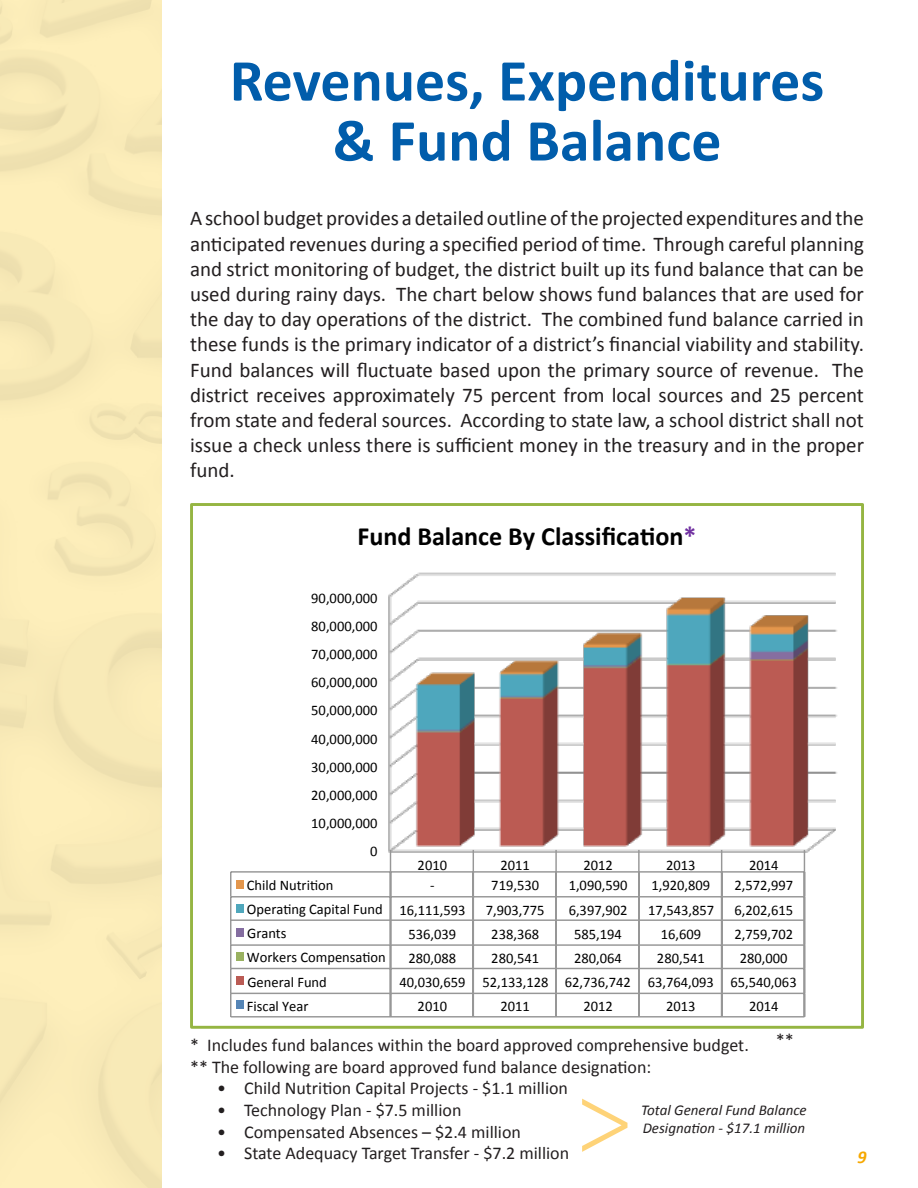
<style>
.page{position:relative;width:918px;height:1188px;background:#fff}
.page>*{position:absolute;margin:0;border:0;box-sizing:border-box;transform-origin:0 0}
.t1{font:700 60px "Calibri";color:#015dab}
.t2{font:700 26.4px "Calibri";color:#000}
.Body_Copy{font:21px/25.2px "Calibri";color:#231f20;text-align:justify}
.Body_Copy-2{font:18px "Calibri";color:#231f20}
.t3{font:italic 700 18px "Calibri";color:#f6a800}
.Body_Copy-3{font:italic 15px/18px "Calibri";color:#231f20}
.t4{font:14.7px "Calibri";color:#000}
.s1{color:#7030a0}
</style>
<div class="page">
<div style="left:0;top:0;width:162px;height:1188px;background:#feefbb"></div>
<img style="left:388px;top:572px;width:449px;height:282px">
<hr style="left:555px;top:850px;width:2px;height:22px;background:#979797">
<hr style="left:638px;top:850px;width:2px;height:22px;background:#979797">
<hr style="left:231px;top:871px;width:573px;height:2px;background:#979797">
<hr style="left:555px;top:872px;width:2px;height:25px;background:#979797">
<hr style="left:638px;top:872px;width:2px;height:25px;background:#979797">
<div style="left:236px;top:880px;width:8px;height:8px;background:#e3964c"></div>
<hr style="left:231px;top:896px;width:573px;height:2px;background:#979797">
<hr style="left:555px;top:897px;width:2px;height:23px;background:#979797">
<hr style="left:638px;top:897px;width:2px;height:23px;background:#979797">
<div style="left:236px;top:904px;width:8px;height:8px;background:#4fa7bc"></div>
<hr style="left:231px;top:919px;width:573px;height:2px;background:#979797">
<hr style="left:555px;top:920px;width:2px;height:25px;background:#979797">
<hr style="left:638px;top:920px;width:2px;height:25px;background:#979797">
<div style="left:236px;top:928px;width:8px;height:9px;background:#846da0"></div>
<hr style="left:231px;top:944px;width:573px;height:2px;background:#979797">
<hr style="left:555px;top:945px;width:2px;height:23px;background:#979797">
<hr style="left:638px;top:945px;width:2px;height:23px;background:#979797">
<div style="left:236px;top:953px;width:8px;height:8px;background:#99b160"></div>
<hr style="left:231px;top:968px;width:573px;height:1px;background:#979797">
<hr style="left:555px;top:968px;width:2px;height:25px;background:#979797">
<hr style="left:638px;top:968px;width:2px;height:25px;background:#979797">
<div style="left:236px;top:977px;width:8px;height:8px;background:#ba5b54"></div>
<hr style="left:231px;top:993px;width:573px;height:1px;background:#979797">
<svg style="left:230px;top:872px;width:1px;height:145px"></svg>
<hr style="left:231px;top:1016px;width:573px;height:2px;background:#979797">
<svg style="left:390px;top:850px;width:1px;height:166px"></svg>
<svg style="left:473px;top:850px;width:1px;height:166px"></svg>
<hr style="left:555px;top:993px;width:2px;height:24px;background:#979797">
<hr style="left:638px;top:993px;width:2px;height:24px;background:#979797">
<svg style="left:721px;top:850px;width:1px;height:166px"></svg>
<svg style="left:804px;top:850px;width:1px;height:167px"></svg>
<div style="left:236px;top:1001px;width:8px;height:8px;background:#5585b6"></div>
<div style="left:190px;top:503px;width:674px;height:526px;border:3px solid #95b542"></div>
<svg style="left:582px;top:1099px;width:45px;height:53px"></svg>
<p class="t1" style="left:230px;top:42px;width:596px">Revenues, Expenditures</p>
<p class="t1" style="left:333px;top:102px;width:390px">&amp; Fund Balance</p>
<p class="Body_Copy" style="left:190px;top:206px;width:675px">A school budget provides a detailed outline of the projected expenditures and the anticipated revenues during a specified period of time. Through careful planning and strict monitoring of budget, the district built up its fund balance that can be used during rainy days. The chart below shows fund balances that are used for the day to day operations of the district. The combined fund balance carried in these funds is the primary indicator of a district’s financial viability and stability.<br>Fund balances will fluctuate based upon the primary source of revenue. The district receives approximately 75 percent from local sources and 25 percent from state and federal sources. According to state law, a school district shall not issue a check unless there is sufficient money in the treasury and in the proper fund.</p>
<p class="t2" style="left:357px;top:519px;width:341px">Fund Balance By Classifica0on<span class="s1">*</span></p>
<p class="t4" style="left:311px;top:589px;width:68px">90,000,000</p>
<p class="t4" style="left:311px;top:617px;width:68px">80,000,000</p>
<p class="t4" style="left:311px;top:645px;width:68px">70,000,000</p>
<p class="t4" style="left:311px;top:673px;width:68px">60,000,000</p>
<p class="t4" style="left:311px;top:701px;width:68px">50,000,000</p>
<p class="t4" style="left:311px;top:729px;width:68px">40,000,000</p>
<p class="t4" style="left:311px;top:757px;width:68px">30,000,000</p>
<p class="t4" style="left:311px;top:786px;width:68px">20,000,000</p>
<p class="t4" style="left:311px;top:814px;width:68px">10,000,000</p>
<p class="t4" style="left:370px;top:842px;width:9px">0</p>
<p class="t4" style="left:418px;top:855px;width:31px">2010</p>
<p class="t4" style="left:500px;top:855px;width:31px">2011</p>
<p class="t4" style="left:583px;top:855px;width:31px">2012</p>
<p class="t4" style="left:666px;top:855px;width:31px">2013</p>
<p class="t4" style="left:749px;top:855px;width:31px">2014</p>
<p class="t4" style="left:247px;top:876px;width:88px">Child Nutri6on</p>
<p class="t4" style="left:430px;top:876px;width:6px">--‐</p>
<p class="t4" style="left:491px;top:876px;width:49px">719,530</p>
<p class="t4" style="left:569px;top:876px;width:60px">1,090,590</p>
<p class="t4" style="left:652px;top:876px;width:60px">1,920,809</p>
<p class="t4" style="left:734px;top:876px;width:60px">2,572,997</p>
<p class="t4" style="left:247px;top:900px;width:220px">Opera6ng Capital Fund 16,111,593</p>
<p class="t4" style="left:486px;top:900px;width:60px">7,903,775</p>
<p class="t4" style="left:569px;top:900px;width:60px">6,397,902</p>
<p class="t4" style="left:648px;top:900px;width:68px">17,543,857</p>
<p class="t4" style="left:734px;top:900px;width:60px">6,202,615</p>
<p class="t4" style="left:247px;top:924px;width:41px">Grants</p>
<p class="t4" style="left:408px;top:924px;width:49px">536,039</p>
<p class="t4" style="left:491px;top:924px;width:49px">238,368</p>
<p class="t4" style="left:574px;top:924px;width:49px">585,194</p>
<p class="t4" style="left:661px;top:924px;width:42px">16,609</p>
<p class="t4" style="left:734px;top:924px;width:60px">2,759,702</p>
<p class="t4" style="left:247px;top:948px;width:141px">Workers Compensa6on</p>
<p class="t4" style="left:408px;top:949px;width:49px">280,088</p>
<p class="t4" style="left:491px;top:949px;width:49px">280,541</p>
<p class="t4" style="left:574px;top:949px;width:49px">280,064</p>
<p class="t4" style="left:657px;top:949px;width:49px">280,541</p>
<p class="t4" style="left:740px;top:949px;width:49px">280,000</p>
<p class="t4" style="left:247px;top:972px;width:81px">General Fund</p>
<p class="t4" style="left:400px;top:973px;width:399px">40,030,659 52,133,128 62,736,742 63,764,093 65,540,063</p>
<p class="t4" style="left:247px;top:996px;width:63px">Fiscal Year</p>
<p class="t4" style="left:418px;top:997px;width:31px">2010</p>
<p class="t4" style="left:500px;top:997px;width:31px">2011</p>
<p class="t4" style="left:583px;top:997px;width:31px">2012</p>
<p class="t4" style="left:666px;top:997px;width:31px">2013</p>
<p class="t4" style="left:749px;top:997px;width:31px">2014</p>
<p class="Body_Copy-2" style="left:190px;top:1034px;width:560px">* Includes fund balances within the board approved comprehensive budget.</p>
<p class="Body_Copy-2" style="left:190px;top:1055px;width:463px">** The following are board approved fund balance designation:</p>
<p class="Body_Copy-2" style="left:217px;top:1077px;width:352px">• Child Nutrition Capital Projects - $1.1 million</p>
<p class="Body_Copy-2" style="left:217px;top:1099px;width:246px">• Technology Plan - $7.5 million</p>
<p class="Body_Copy-2" style="left:217px;top:1120px;width:305px">• Compensated Absences – $2.4 million</p>
<p class="Body_Copy-2" style="left:217px;top:1142px;width:354px">• State Adequacy Target Transfer - $7.2 million</p>
<p class="Body_Copy-3" style="left:641px;top:1101px;width:167px">Total General Fund Balance<br>Designation - $17.1 million</p>
<p class="t3" style="left:857px;top:1146px;width:11px">9</p>
</div>
